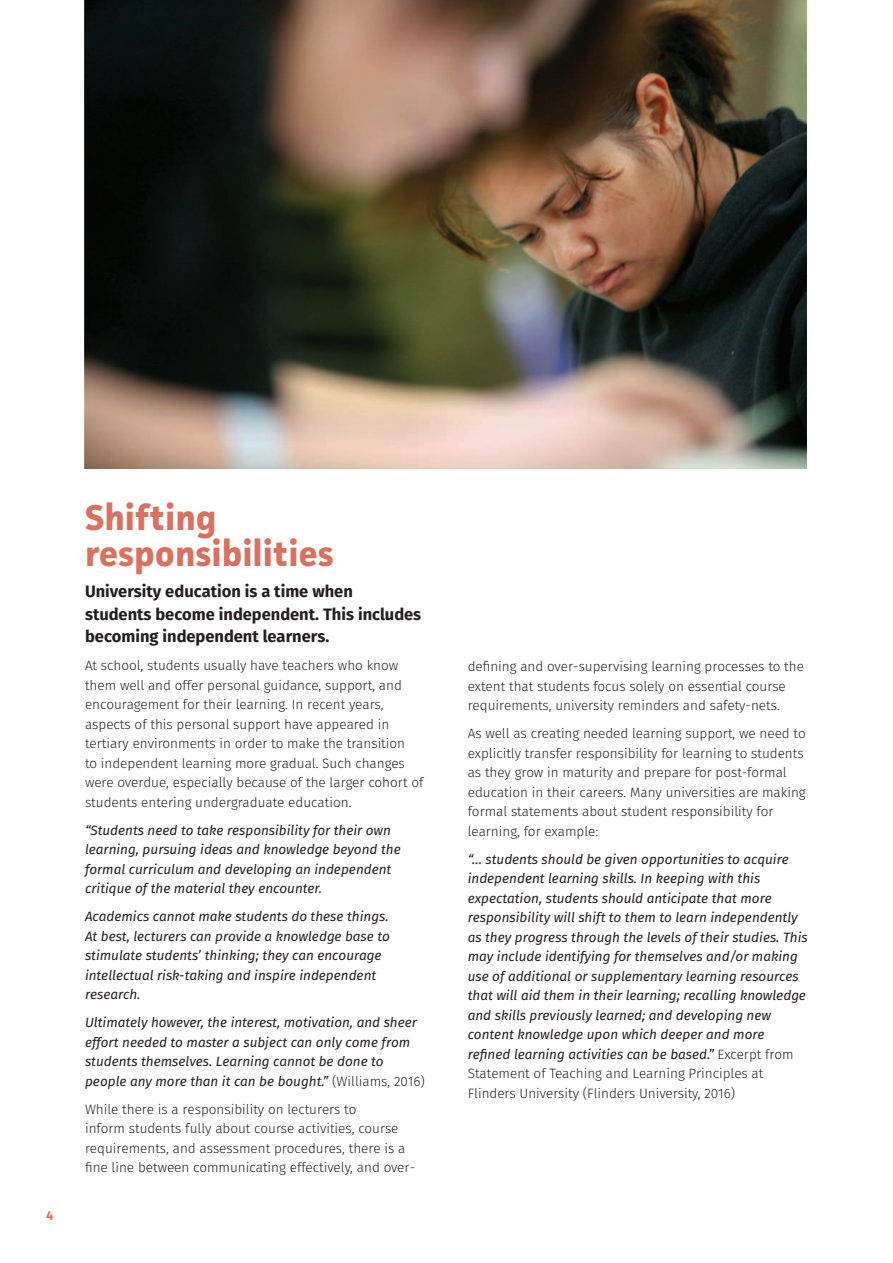
<style>
.page{position:relative;width:893px;height:1263px;background:#fff}
.page>*{position:absolute;margin:0;border:0;box-sizing:border-box;transform-origin:0 0}
.t1{font:700 36px/36px "Facit";color:#d97160}
.t2{font:700 16.5px/22.5px "Fira Sans";color:#231f20}
.t3{font:italic 13.5px/19.5px "Fira Sans";color:#231f20}
.t4{font:300 13.5px/19.5px "Fira Sans";color:#231f20}
.t5{font:700 12.9px "Fira Sans";color:#d97160}
.s1{font-weight:300;font-style:normal}
</style>
<div class="page">
<img style="left:84px;top:0;width:722px;height:469px">
<p class="t5" style="left:46px;top:1206px;width:9px">4</p>
<h1 class="t1" style="left:85px;top:499px;width:250px">Shifting responsibilities</h1>
<p class="t2" style="left:85px;top:581px;width:338px">University education is a time when students become independent. This includes becoming independent learners.</p>
<p class="t4" style="left:85px;top:657px;width:340px">At school, students usually have teachers who know them well and offer personal guidance, support, and encouragement for their learning. In recent years, aspects of this personal support have appeared in tertiary environments in order to make the transition<br>to independent learning more gradual. Such changes were overdue, especially because of the larger cohort of students entering undergraduate education.</p>
<p class="t3" style="left:85px;top:821px;width:317px">“Students need to take responsibility for their own learning, pursuing ideas and knowledge beyond the formal curriculum and developing an independent critique of the material they encounter.</p>
<p class="t3" style="left:85px;top:907px;width:306px">Academics cannot make students do these things.<br>At best, lecturers can provide a knowledge base to stimulate students’ thinking; they can encourage intellectual risk-taking and inspire independent research.</p>
<p class="t3" style="left:85px;top:1013px;width:341px">Ultimately however, the interest, motivation, and sheer effort needed to master a subject can only come from students themselves. Learning cannot be done to people any more than it can be bought.” <span class="s1">(Williams, 2016)</span></p>
<p class="t4" style="left:85px;top:1100px;width:332px">While there is a responsibility on lecturers to<br>inform students fully about course activities, course requirements, and assessment procedures, there is a fine line between communicating effectively, and over-</p>
<p class="t4" style="left:468px;top:658px;width:338px">defining and over-supervising learning processes to the extent that students focus solely on essential course requirements, university reminders and safety-nets.</p>
<p class="t4" style="left:468px;top:725px;width:340px">As well as creating needed learning support, we need to explicitly transfer responsibility for learning to students as they grow in maturity and prepare for post-formal education in their careers. Many universities are making formal statements about student responsibility for learning, for example:</p>
<p class="t3" style="left:468px;top:850px;width:341px">“… students should be given opportunities to acquire independent learning skills. In keeping with this expectation, students should anticipate that more responsibility will shift to them to learn independently as they progress through the levels of their studies. This may include identifying for themselves and/or making use of additional or supplementary learning resources that will aid them in their learning; recalling knowledge and skills previously learned; and developing new content knowledge upon which deeper and more refined learning activities can be based.” <span class="s1">Excerpt from Statement of Teaching and Learning Principles at Flinders University (Flinders University, 2016)</span></p>
</div>
